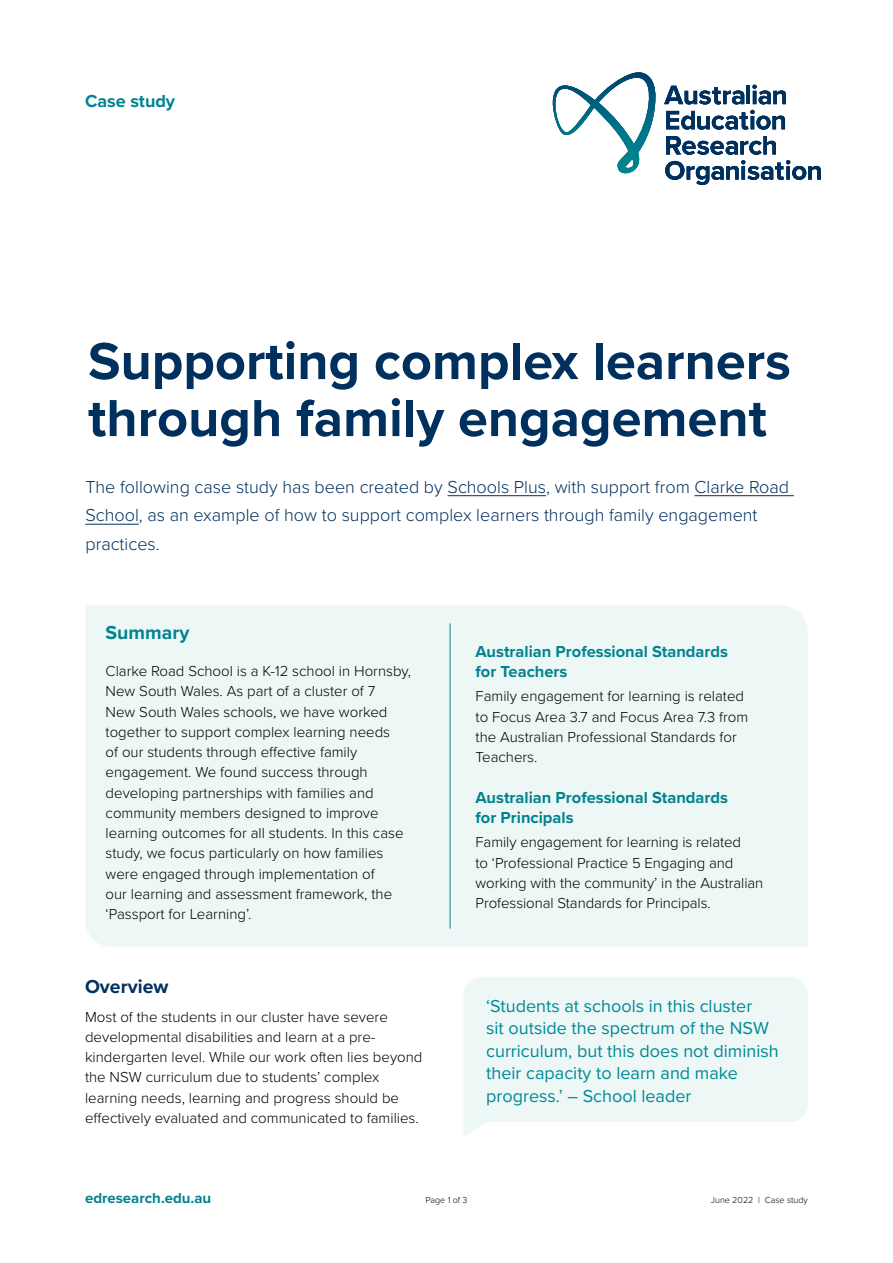
<style>
.page{position:relative;width:893px;height:1263px;background:#fff}
.page>*{position:absolute;margin:0;border:0;box-sizing:border-box;transform-origin:0 0}
.t1{font:700 54px/57px "Proxima Nova";color:#00305e}
.H3{font:700 19.5px "Proxima Nova";color:#00305e}
.H3_teal{font:700 19.5px "Proxima Nova";color:#01838f}
.Introductory_text{font:300 18px/28.5px "Proxima Nova";color:#00305e}
.Pull_Quote_2{font:18px/22.5px "Proxima Nova";color:#008a97}
.t2{font:700 18px "Proxima Nova";color:#01838f}
.Intro_heading{font:700 16.5px/19.8px "Proxima Nova";color:#01838f}
.Paragraph_Copy{font:300 15px/20.2px "Proxima Nova";color:#000}
.t3{font:700 15px "Proxima Nova";color:#01838f}
.t4{font:300 9px "Proxima Nova";color:#000}
</style>
<div class="page">
<hr style="left:448px;top:495px;width:98px;height:1px;background:#00305e">
<hr style="left:694px;top:495px;width:100px;height:1px;background:#00305e">
<hr style="left:85px;top:524px;width:54px;height:1px;background:#00305e">
<div style="left:85px;top:605px;width:722px;height:342px;background:#edf7f6"></div>
<hr style="left:450px;top:623px;width:1px;height:305px;background:#01838f">
<svg style="left:464px;top:977px;width:344px;height:160px;background:#eef7f6"></svg>
<svg style="left:553px;top:72px;width:103px;height:101px"></svg>
<svg style="left:664px;top:86px;width:80px;height:18px"></svg>
<hr style="left:747px;top:86px;width:3px;height:18px;background:#00305e">
<svg style="left:752px;top:85px;width:34px;height:19px"></svg>
<svg style="left:666px;top:110px;width:119px;height:20px"></svg>
<svg style="left:665px;top:136px;width:156px;height:49px"></svg>
<p class="t2" style="left:85px;top:88px;width:92px">Case study</p>
<h1 class="t1" style="left:88px;top:331px;width:704px">Supporting complex learners through family engagement</h1>
<p class="Introductory_text" style="left:85px;top:471px;width:705px">The following case study has been created by Schools Plus, with support from Clarke Road<br>School, as an example of how to support complex learners through family engagement practices.</p>
<h2 class="H3_teal" style="left:106px;top:618px;width:85px">Summary</h2>
<p class="Paragraph_Copy" style="left:106px;top:660px;width:307px">Clarke Road School is a K-12 school in Hornsby, New South Wales. As part of a cluster of 7<br>New South Wales schools, we have worked together to support complex learning needs<br>of our students through effective family engagement. We found success through developing partnerships with families and community members designed to improve learning outcomes for all students. In this case study, we focus particularly on how families were engaged through implementation of<br>our learning and assessment framework, the ‘Passport for Learning’.</p>
<h2 class="H3" style="left:85px;top:972px;width:85px">Overview</h2>
<p class="Paragraph_Copy" style="left:85px;top:1006px;width:339px">Most of the students in our cluster have severe developmental disabilities and learn at a pre&shy;kindergarten level. While our work often lies beyond the NSW curriculum due to students’ complex learning needs, learning and progress should be effectively evaluated and communicated to families.</p>
<p class="Intro_heading" style="left:476px;top:641px;width:254px">Australian Professional Standards for Teachers</p>
<p class="Paragraph_Copy" style="left:476px;top:685px;width:274px">Family engagement for learning is related to Focus Area 3.7 and Focus Area 7.3 from the Australian Professional Standards for Teachers.</p>
<p class="Intro_heading" style="left:476px;top:787px;width:254px">Australian Professional Standards for Principals</p>
<p class="Paragraph_Copy" style="left:476px;top:831px;width:289px">Family engagement for learning is related<br>to ‘Professional Practice 5 Engaging and working with the community’ in the Australian Professional Standards for Principals.</p>
<p class="Pull_Quote_2" style="left:486px;top:994px;width:294px">‘Students at schools in this cluster<br>sit outside the spectrum of the NSW curriculum, but this does not diminish their capacity to learn and make progress.’ – School leader</p>
<p class="t3" style="left:85px;top:1186px;width:128px">edresearch.edu.au</p>
<p class="t4" style="left:425px;top:1193px;width:44px">Page 1 of 3</p>
<p class="t4" style="left:711px;top:1193px;width:99px">June 2022 | Case study</p>
</div>
